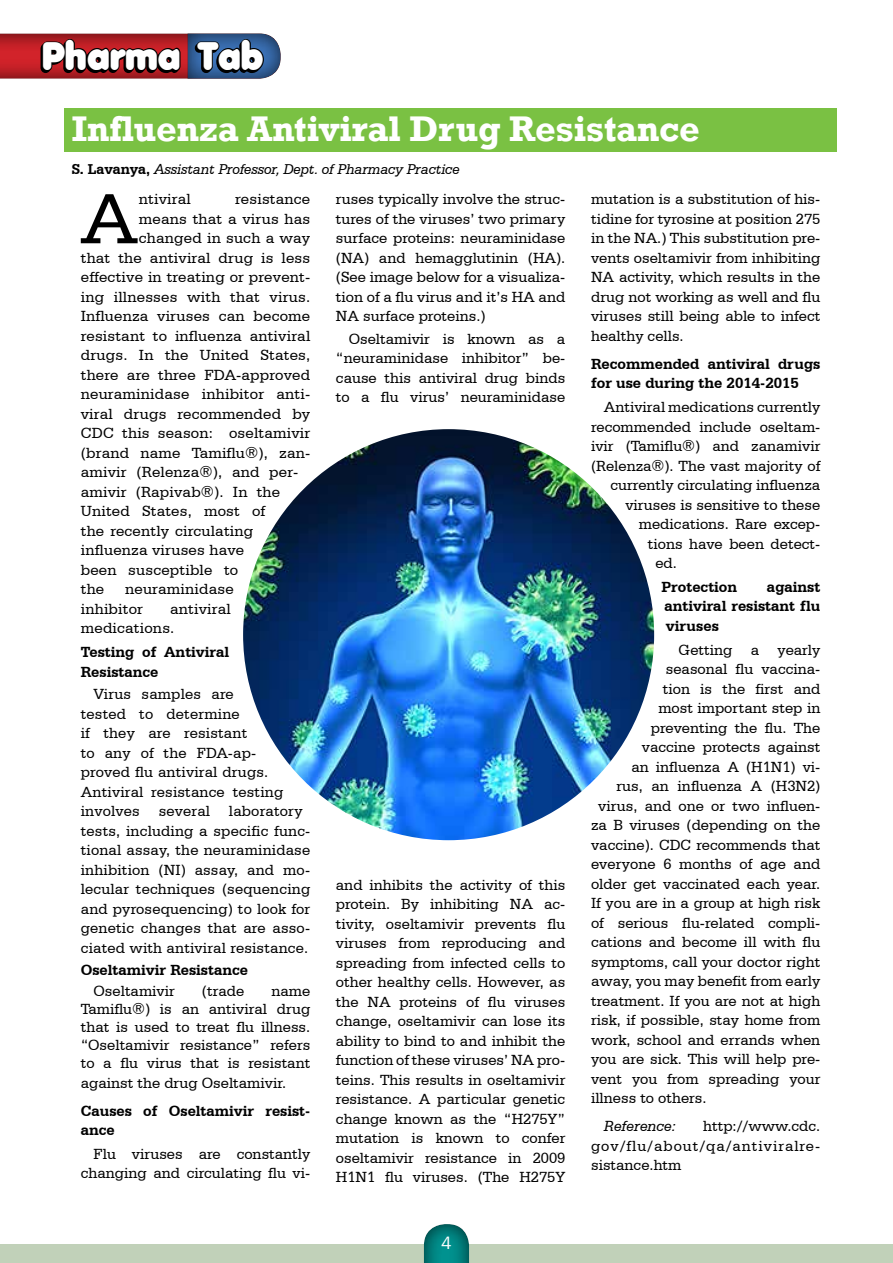
<style>
.page{position:relative;width:893px;height:1263px;background:#fff}
.page>*{position:absolute;margin:0;border:0;box-sizing:border-box;transform-origin:0 0}
.t1{font:75.45px "Serifa BT";color:#000}
.t2{font:37.95px "Anja Eliane Nornal";color:#fff;scale:.94 1}
.t3{font:700 36.6px "Rockwell";letter-spacing:-.01em;color:#fff}
.t4{font:18px "Frankfurt Gothic";color:#fff}
.t5{font:15.45px/19.5px "Serifa BT";color:#000;text-align:justify}
.t6{font:700 15.45px/19.5px "Serifa BT";color:#000}
.t7{font:italic 15.45px "Serifa BT";color:#000}
.t8{font:italic 15px "Serifa BT";letter-spacing:-.01em;color:#000}
.s1{font-weight:700;font-style:normal}
</style>
<div class="page">
<div style="left:0;top:1244px;width:893px;height:19px;background:#c1d1b9"></div>
<div style="left:423px;top:1223px;width:48px;height:40px;background:#000;opacity:.75"></div>
<div style="left:64px;top:108px;width:772px;height:44px;background:#7ac143"></div>
<img style="left:243px;top:429px;width:411px;height:411px;border-radius:206px">
<svg style="left:0;top:34px;width:281px;height:45px;background:#6f2b3c"></svg>
<h2 class="t2" style="left:42px;top:38px;width:237px">Pharma Tab</h2>
<h3 class="t3" style="left:72px;top:107px;width:630px">Influenza Antiviral Drug Resistance</h3>
<p class="t8" style="left:72px;top:160px;width:389px"><span class="s1">S. Lavanya,</span> Assistant Professor, Dept. of Pharmacy Practice</p>
<h1 class="t1" style="left:80px;top:173px;width:59px">A</h1>
<p class="t5" style="left:139px;top:189px;width:53px">ntiviral</p>
<p class="t5" style="left:235px;top:189px;width:77px">resistance</p>
<p class="t5" style="left:139px;top:209px;width:173px">means that a virus has</p>
<p class="t5" style="left:139px;top:228px;width:173px">changed in such a way</p>
<p class="t5" style="left:81px;top:248px;width:231px">that the antiviral drug is less</p>
<p class="t5" style="left:81px;top:267px;width:231px">effective in treating or prevent-</p>
<p class="t5" style="left:81px;top:287px;width:231px">ing illnesses with that virus.</p>
<p class="t5" style="left:81px;top:306px;width:231px">Influenza viruses can become</p>
<p class="t5" style="left:81px;top:326px;width:231px">resistant to influenza antiviral</p>
<p class="t5" style="left:81px;top:345px;width:231px">drugs. In the United States,</p>
<p class="t5" style="left:81px;top:365px;width:231px">there are three FDA-approved</p>
<p class="t5" style="left:81px;top:384px;width:231px">neuraminidase inhibitor anti-</p>
<p class="t5" style="left:81px;top:404px;width:231px">viral drugs recommended by</p>
<p class="t5" style="left:81px;top:423px;width:231px">CDC this season: oseltamivir</p>
<p class="t5" style="left:81px;top:443px;width:231px">(brand name Tamiflu®), zan-</p>
<p class="t5" style="left:81px;top:462px;width:219px">amivir (Relenza®), and per-</p>
<p class="t5" style="left:81px;top:482px;width:201px">amivir (Rapivab®). In the</p>
<p class="t5" style="left:81px;top:501px;width:186px">United States, most of</p>
<p class="t5" style="left:81px;top:521px;width:174px">the recently circulating</p>
<p class="t5" style="left:81px;top:540px;width:165px">influenza viruses have</p>
<p class="t5" style="left:81px;top:560px;width:159px">been susceptible to</p>
<p class="t5" style="left:81px;top:579px;width:25px">the</p>
<p class="t5" style="left:81px;top:579px;width:154px;text-indent:44px">neuraminidase inhibitor</p>
<p class="t5" style="left:81px;top:599px;width:152px;text-indent:89px">antiviral medications.</p>
<p class="t6" style="left:81px;top:642px;width:150px">Testing of Antiviral<br>Resistance</p>
<p class="t5" style="left:81px;top:684px;width:231px;text-align:left;text-indent:13px">Virus samples are<br>tested to determine<br>if they are resistant<br>to any of the FDA-ap-<br>proved flu antiviral drugs.<br>Antiviral resistance testing involves several laboratory tests, including a specific func&shy;tional assay, the neuraminidase inhibition (NI) assay, and mo&shy;lecular techniques (sequencing and pyrosequencing) to look for genetic changes that are asso&shy;ciated with antiviral resistance.</p>
<p class="t6" style="left:81px;top:960px;width:169px">Oseltamivir Resistance</p>
<p class="t5" style="left:94px;top:981px;width:83px">Oseltamivir</p>
<p class="t5" style="left:202px;top:981px;width:44px">(trade</p>
<p class="t5" style="left:81px;top:982px;width:231px;line-height:18px;text-indent:191px">name Tamiflu®) is an antiviral drug that is used to treat flu illness. “Oseltamivir resistance” refers to a flu virus that is resistant</p>
<p class="t5" style="left:81px;top:1072px;width:207px">against the drug Oseltamivir.</p>
<p class="t6" style="left:81px;top:1100px;width:231px">Causes of Oseltamivir resist&shy;ance</p>
<p class="t5" style="left:81px;top:1144px;width:231px;text-align:right">Flu viruses are constantly changing and circulating flu vi-</p>
<p class="t5" style="left:336px;top:189px;width:231px">ruses typically involve the struc&shy;tures of the viruses’ two primary surface proteins: neuraminidase (NA) and hemagglutinin (HA). (See image below for a visualiza&shy;tion of a flu virus and it’s HA and NA surface proteins.)</p>
<p class="t5" style="left:336px;top:329px;width:231px;text-indent:13px">Oseltamivir is known as a “neuraminidase inhibitor” be&shy;cause this antiviral drug binds to a flu virus’ neuraminidase</p>
<p class="t5" style="left:336px;top:875px;width:231px">and inhibits the activity of this protein. By inhibiting NA ac&shy;tivity, oseltamivir prevents flu viruses from reproducing and spreading from infected cells to other healthy cells. However, as the NA proteins of flu viruses change, oseltamivir can lose its ability to bind to and inhibit the function of these viruses’ NA pro&shy;teins. This results in oseltamivir resistance. A particular genetic change known as the “H275Y” mutation is known to confer oseltamivir resistance in 2009<br>H1N1 flu viruses. (The H275Y</p>
<p class="t4" style="left:441px;top:1232px;width:12px">4</p>
<p class="t5" style="left:591px;top:189px;width:231px">mutation is a substitution of his&shy;tidine for tyrosine at position 275 in the NA.) This substitution pre&shy;vents oseltamivir from inhibiting NA activity, which results in the drug not working as well and flu viruses still being able to infect healthy cells.</p>
<p class="t6" style="left:591px;top:353px;width:231px">Recommended antiviral drugs for use during the 2014-2015</p>
<p class="t5" style="left:604px;top:397px;width:218px">Antiviral medications currently</p>
<p class="t5" style="left:591px;top:416px;width:231px">recommended include oseltam-</p>
<p class="t5" style="left:591px;top:436px;width:231px">ivir (Tamiflu®) and zanamivir</p>
<p class="t5" style="left:591px;top:455px;width:231px">(Relenza®). The vast majority of</p>
<p class="t5" style="left:610px;top:475px;width:212px">currently circulating influenza</p>
<p class="t5" style="left:625px;top:494px;width:196px">viruses is sensitive to these</p>
<p class="t5" style="left:639px;top:514px;width:183px">medications. Rare excep-</p>
<p class="t5" style="left:648px;top:533px;width:174px">tions have been detect-</p>
<p class="t5" style="left:655px;top:553px;width:23px">ed.</p>
<p class="t6" style="left:661px;top:576px;width:77px">Protection</p>
<p class="t6" style="left:664px;top:576px;width:158px;text-align:justify;text-indent:103px">against antiviral resistant flu viruses</p>
<p class="t5" style="left:679px;top:639px;width:143px">Getting a yearly</p>
<p class="t5" style="left:666px;top:659px;width:156px">seasonal flu vaccina-</p>
<p class="t5" style="left:663px;top:678px;width:159px">tion is the first and</p>
<p class="t5" style="left:658px;top:698px;width:164px">most important step in</p>
<p class="t5" style="left:651px;top:717px;width:171px">preventing the flu. The</p>
<p class="t5" style="left:642px;top:737px;width:180px">vaccine protects against</p>
<p class="t5" style="left:631px;top:756px;width:191px">an influenza A (H1N1) vi-</p>
<p class="t5" style="left:616px;top:776px;width:205px">rus, an influenza A (H3N2)</p>
<p class="t5" style="left:598px;top:795px;width:224px">virus, and one or two influen-</p>
<p class="t5" style="left:591px;top:815px;width:231px">za B viruses (depending on the</p>
<p class="t5" style="left:591px;top:834px;width:231px">vaccine). CDC recommends that</p>
<p class="t5" style="left:591px;top:854px;width:231px">everyone 6 months of age and</p>
<p class="t5" style="left:591px;top:873px;width:231px">older get vaccinated each year.</p>
<p class="t5" style="left:591px;top:893px;width:231px">If you are in a group at high risk</p>
<p class="t5" style="left:591px;top:912px;width:231px">of serious flu-related compli-</p>
<p class="t5" style="left:591px;top:932px;width:231px">cations and become ill with flu</p>
<p class="t5" style="left:591px;top:951px;width:231px">symptoms, call your doctor right</p>
<p class="t5" style="left:591px;top:971px;width:231px">away, you may benefit from early</p>
<p class="t5" style="left:591px;top:990px;width:231px">treatment. If you are not at high</p>
<p class="t5" style="left:591px;top:1010px;width:231px">risk, if possible, stay home from</p>
<p class="t5" style="left:591px;top:1029px;width:231px">work, school and errands when</p>
<p class="t5" style="left:591px;top:1049px;width:231px">you are sick. This will help pre-</p>
<p class="t5" style="left:591px;top:1068px;width:231px">vent you from spreading your</p>
<p class="t5" style="left:591px;top:1088px;width:117px">illness to others.</p>
<p class="t7" style="left:604px;top:1117px;width:73px">Reference:</p>
<p class="t5" style="left:591px;top:1116px;width:231px;text-indent:112px">http://www.cdc. gov/flu/about/qa/antiviralre&shy;sistance.htm</p>
</div>
